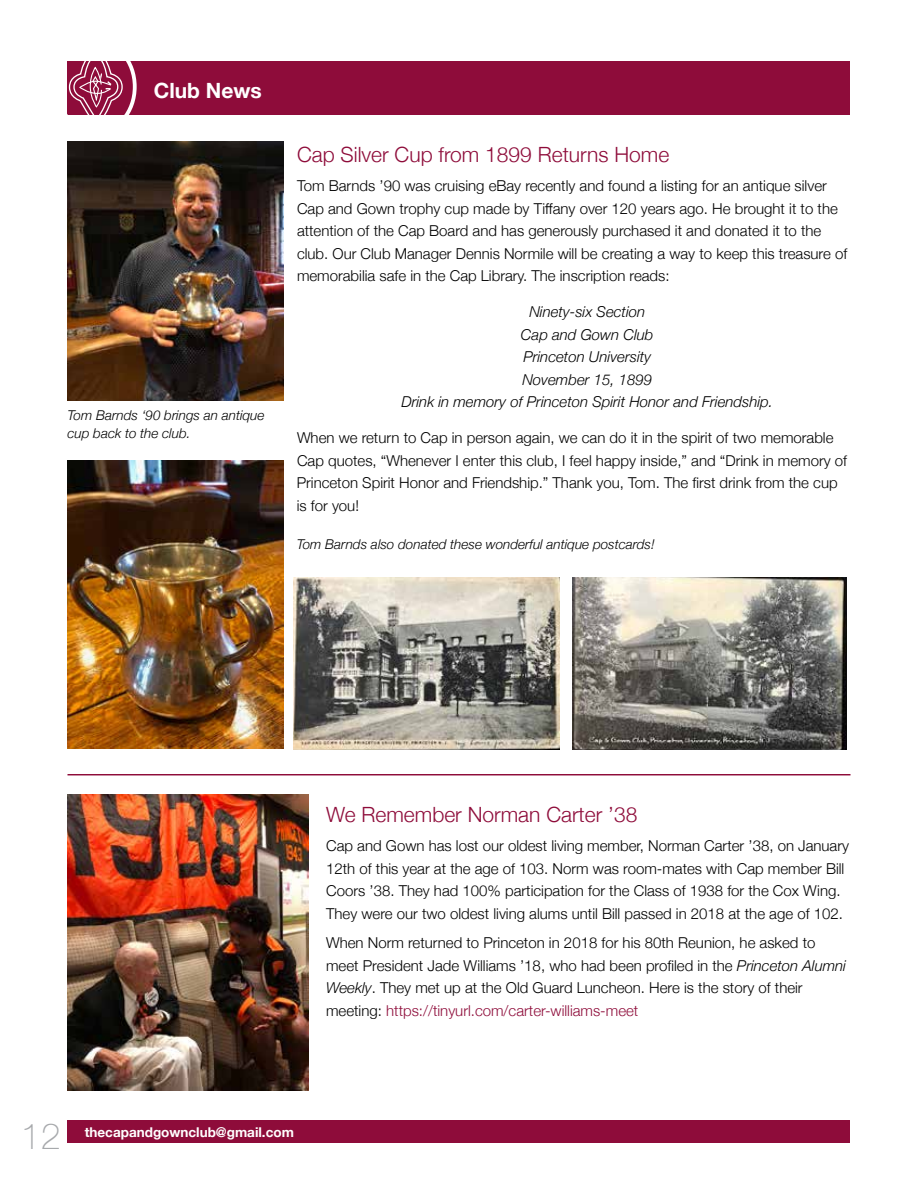
<style>
.page{position:relative;width:918px;height:1188px;background:#fff}
.page>*{position:absolute;margin:0;border:0;box-sizing:border-box;transform-origin:0 0}
.t1{font:100 36px "Helvetica Neue";color:#a7a9ac}
.t2{font:300 21px "Helvetica Neue";color:#8e0c3a}
.t3{font:700 21px "Helvetica Neue";color:#fff}
.t4{font:300 15px/22.5px "Helvetica Neue";color:#000}
.t5{font:italic 300 15px/22.5px "Helvetica Neue";color:#000;text-align:center}
.t6{font:italic 300 13.5px/18px "Helvetica Neue";color:#000}
.t7{font:700 13.5px "Helvetica Neue";color:#fff}
.s1{font-style:italic}
.s2{color:#8e0c3a}
</style>
<div class="page">
<div style="left:68px;top:1120px;width:782px;height:23px;background:#8e0c3a"></div>
<div style="left:68px;top:61px;width:782px;height:54px;background:#8e0c3a"></div>
<svg style="left:68px;top:61px;width:69px;height:54px"></svg>
<img style="left:68px;top:141px;width:216px;height:260px">
<hr style="left:68px;top:774px;width:782px;height:1px;background:#8e0c3a">
<img style="left:293px;top:578px;width:267px;height:172px">
<img style="left:572px;top:578px;width:275px;height:171px">
<img style="left:68px;top:795px;width:241px;height:295px">
<img style="left:68px;top:460px;width:216px;height:288px">
<h2 class="t3" style="left:154px;top:74px;width:110px">Club News</h2>
<p class="t6" style="left:68px;top:405px;width:199px">Tom Barnds ‘90 brings an antique cup back to the club.</p>
<h2 class="t2" style="left:297px;top:138px;width:374px">Cap Silver Cup from 1899 Returns Home</h2>
<p class="t4" style="left:297px;top:174px;width:552px">Tom Barnds ’90 was cruising eBay recently and found a listing for an antique silver Cap and Gown trophy cup made by Tiffany over 120 years ago. He brought it to the attention of the Cap Board and has generously purchased it and donated it to the club. Our Club Manager Dennis Normile will be creating a way to keep this treasure of memorabilia safe in the Cap Library. The inscription reads:</p>
<p class="t5" style="left:402px;top:300px;width:373px">Ninety-six Section<br>Cap and Gown Club<br>Princeton University<br>November 15, 1899<br>Drink in memory of Princeton Spirit Honor and Friendship.</p>
<p class="t4" style="left:297px;top:426px;width:552px">When we return to Cap in person again, we can do it in the spirit of two memorable Cap quotes, “Whenever I enter this club, I feel happy inside,” and “Drink in memory of Princeton Spirit Honor and Friendship.” Thank you, Tom. The first drink from the cup is for you!</p>
<p class="t6" style="left:297px;top:534px;width:360px">Tom Barnds also donated these wonderful antique postcards!</p>
<h2 class="t2" style="left:326px;top:798px;width:313px">We Remember Norman Carter ’38</h2>
<p class="t4" style="left:326px;top:834px;width:524px">Cap and Gown has lost our oldest living member, Norman Carter ’38, on January 12th of this year at the age of 103. Norm was room-mates with Cap member Bill Coors ’38. They had 100% participation for the Class of 1938 for the Cox Wing.<br>They were our two oldest living alums until Bill passed in 2018 at the age of 102.</p>
<p class="t4" style="left:326px;top:930px;width:521px">When Norm returned to Princeton in 2018 for his 80th Reunion, he asked to meet President Jade Williams ’18, who had been profiled in the <span class="s1">Princeton Alumni Weekly</span>. They met up at the Old Guard Luncheon. Here is the story of their meeting: <span class="s2">https://tinyurl.com/carter-williams-meet</span></p>
<h1 class="t1" style="left:21px;top:1109px;width:42px">12</h1>
<p class="t7" style="left:85px;top:1121px;width:211px">thecapandgownclub@gmail.com</p>
</div>
